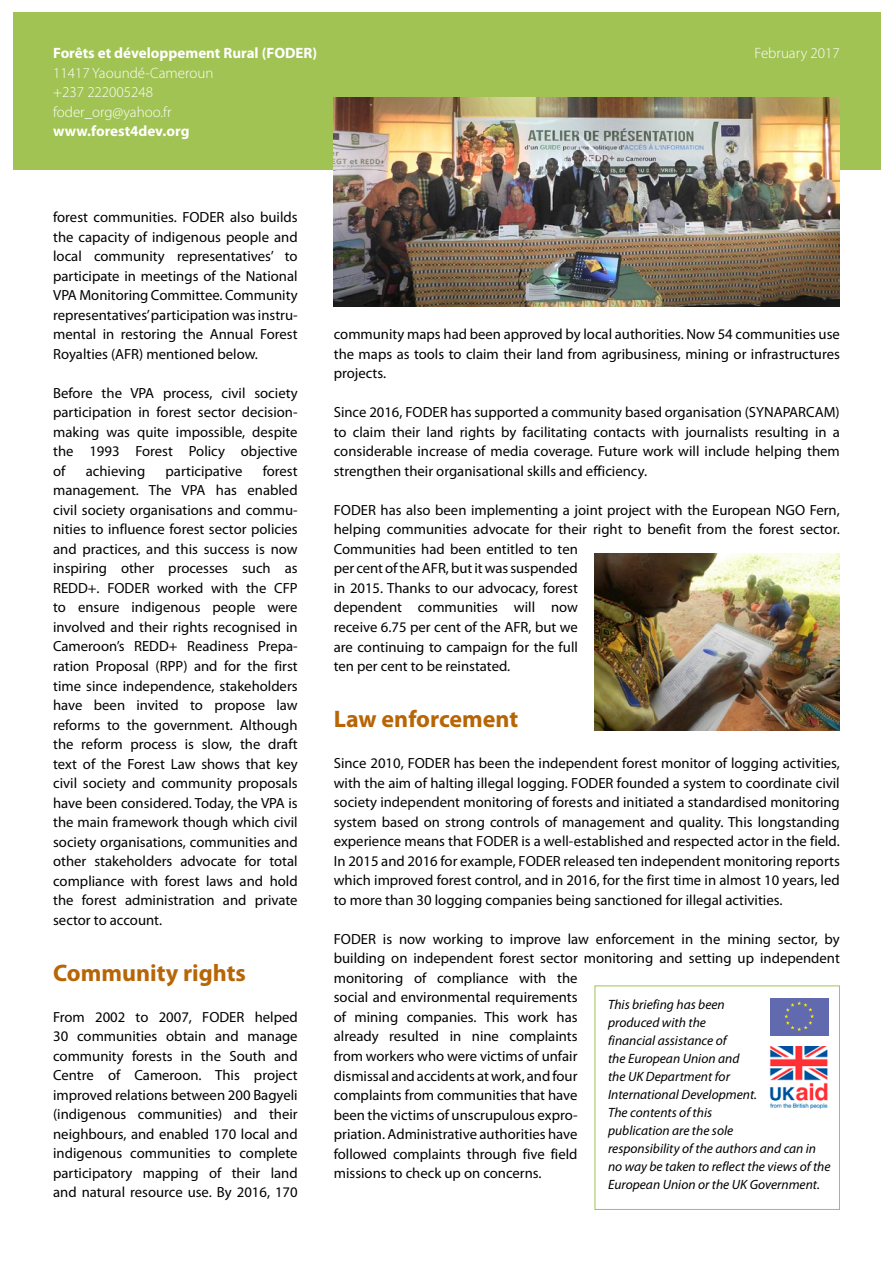
<style>
.page{position:relative;width:893px;height:1263px;background:#fff}
.page>*{position:absolute;margin:0;border:0;box-sizing:border-box;transform-origin:0 0}
.t1{font:700 24px "Myriad Pro";color:#b76505}
.t2{font:300 15px/19.5px "Myriad Pro";color:#fff}
.t3{font:700 15px "Myriad Pro";color:#fff}
.t4{font:14.7px/19.5px "Myriad Pro";color:#000;text-align:justify}
.t5{font:italic 13.5px/18px "Myriad Pro";color:#000}
</style>
<div class="page">
<div style="left:13px;top:13px;width:867px;height:157px;background:#a1c354"></div>
<div style="left:595px;top:985px;width:245px;height:225px;border:1px solid #a1c354"></div>
<div style="left:770px;top:998px;width:58px;height:38px;background:#626aaf"></div>
<svg style="left:784px;top:1001px;width:30px;height:30px"></svg>
<img style="left:769px;top:1047px;width:59px;height:62px">
<img style="left:334px;top:98px;width:505px;height:208px">
<img style="left:595px;top:554px;width:244px;height:177px">
<p class="t3" style="left:53px;top:43px;width:266px">Forêts et développement Rural (FODER)</p>
<p class="t2" style="left:755px;top:43px;width:87px">February 2017</p>
<p class="t2" style="left:53px;top:63px;width:162px">11417 Yaoundé-Cameroun +237 222005248 foder_org@yahoo.fr</p>
<p class="t3" style="left:53px;top:121px;width:138px">www.forest4dev.org</p>
<p class="t4" style="left:53px;top:207px;width:246px">forest communities. FODER also builds the capacity of indigenous people and local community representatives’ to participate in meetings of the National VPA Monitoring Committee. Community representatives’ participation was instru&shy;mental in restoring the Annual Forest Royalties (AFR) mentioned below.</p>
<p class="t4" style="left:53px;top:383px;width:246px">Before the VPA process, civil society participation in forest sector decision&shy;making was quite impossible, despite the 1993 Forest Policy objective of</p>
<p class="t4" style="left:53px;top:461px;width:246px;text-indent:210px">forest management. The VPA has enabled civil society organisations and commu&shy;nities to influence forest sector policies and practices, and this success is now inspiring other processes such as REDD+. FODER worked with the CFP to ensure indigenous people were involved and their rights recognised in Cameroon’s REDD+ Readiness Prepa&shy;ration Proposal (RPP) and for the first time since independence, stakeholders have been invited to propose law reforms to the government. Although the reform process is slow, the draft text of the Forest Law shows that key civil society and community proposals have been considered. Today, the VPA is the main framework though which civil society organisations, communities and other stakeholders advocate for total compliance with forest laws and hold the forest administration and private sector to account.</p>
<h1 class="t1" style="left:53px;top:957px;width:194px">Community rights</h1>
<p class="t4" style="left:53px;top:1007px;width:246px">From 2002 to 2007, FODER helped 30 communities obtain and manage community forests in the South and Centre of Cameroon. This project improved relations between 200 Bagyeli (indigenous communities) and their neighbours, and enabled 170 local and indigenous communities to complete participatory mapping of their land and natural resource use. By 2016, 170</p>
<p class="t4" style="left:86px;top:461px;width:61px">achieving</p>
<p class="t4" style="left:166px;top:461px;width:78px">participative</p>
<p class="t4" style="left:334px;top:324px;width:508px">community maps had been approved by local authorities. Now 54 communities use the maps as tools to claim their land from agribusiness, mining or infrastructures projects.</p>
<p class="t4" style="left:334px;top:402px;width:508px">Since 2016, FODER has supported a community based organisation (SYNAPARCAM) to claim their land rights by facilitating contacts with journalists resulting in a considerable increase of media coverage. Future work will include helping them strengthen their organisational skills and efficiency.</p>
<p class="t4" style="left:334px;top:500px;width:507px;text-align:left">FODER has also been implementing a joint project with the European NGO Fern, helping communities advocate for their right to benefit from the forest sector.<br>Communities had been entitled to ten<br>per cent of the AFR, but it was suspended<br>in 2015. Thanks to our advocacy, forest<br>dependent communities will now<br>receive 6.75 per cent of the AFR, but we<br>are continuing to campaign for the full<br>ten per cent to be reinstated.</p>
<h1 class="t1" style="left:334px;top:703px;width:186px">Law enforcement</h1>
<p class="t4" style="left:334px;top:753px;width:508px">Since 2010, FODER has been the independent forest monitor of logging activities, with the aim of halting illegal logging. FODER founded a system to coordinate civil society independent monitoring of forests and initiated a standardised monitoring system based on strong controls of management and quality. This longstanding experience means that FODER is a well-established and respected actor in the field.<br>In 2015 and 2016 for example, FODER released ten independent monitoring reports which improved forest control, and in 2016, for the first time in almost 10 years, led to more than 30 logging companies being sanctioned for illegal activities.</p>
<p class="t4" style="left:334px;top:929px;width:508px;text-align:left">FODER is now working to improve law enforcement in the mining sector, by building on independent forest sector monitoring and setting up independent monitoring of compliance with the<br>social and environmental requirements<br>of mining companies. This work has<br>already resulted in nine complaints<br>from workers who were victims of unfair<br>dismissal and accidents at work, and four<br>complaints from communities that have<br>been the victims of unscrupulous expro-<br>priation. Administrative authorities have<br>followed complaints through five field<br>missions to check up on concerns.</p>
<p class="t5" style="left:608px;top:995px;width:224px">This briefing has been<br>produced with the<br>financial assistance of<br>the European Union and<br>the UK Department for<br>International Development.<br>The contents of this<br>publication are the sole<br>responsibility of the authors and can in no way be taken to reflect the views of the<br>European Union or the UK Government.</p>
</div>
